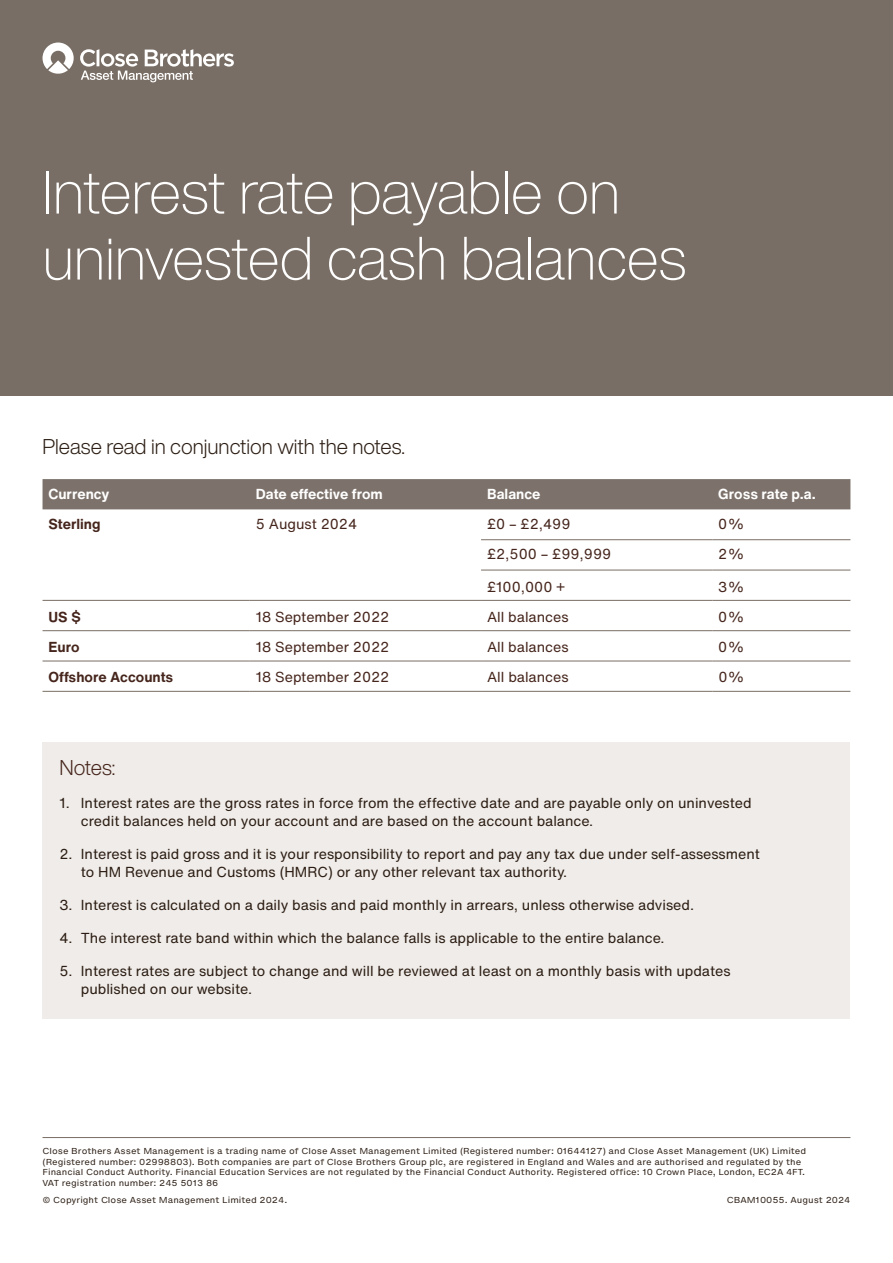
<style>
.page{position:relative;width:893px;height:1263px;background:#fff}
.page>*{position:absolute;margin:0;border:0;box-sizing:border-box;transform-origin:0 0}
.t1{font:200 60px/66px "Helvetica Now Display";color:#fff}
.t2{font:300 21px "Helvetica Now Display";color:#2b1d13}
.t3{font:300 21px "Helvetica Now Display";letter-spacing:-.01em;color:#45251c}
.t4{font:14.25px/18px "Helvetica Now Text";color:#2b1d13}
.t5{font:14.25px "Helvetica Now Text";color:#45251c}
.t6{font:700 14.25px "Helvetica Now Text";color:#fff}
.t7{font:700 14.25px "Helvetica Now Text";color:#45251c}
.t8{font:8.25px/10.5px "Helvetica Now Micro";color:#2b1d13}
</style>
<div class="page">
<div style="left:0;top:0;width:893px;height:395px;background:#796e65"></div>
<div style="left:43px;top:742px;width:807px;height:277px;background:#f0ece9"></div>
<div style="left:43px;top:479px;width:807px;height:30px;background:#7d726b"></div>
<hr style="left:481px;top:539px;width:231px;height:1px;background:#796e65">
<hr style="left:712px;top:539px;width:138px;height:1px;background:#796e65">
<hr style="left:481px;top:570px;width:231px;height:1px;background:#796e65">
<hr style="left:712px;top:570px;width:138px;height:1px;background:#796e65">
<hr style="left:43px;top:600px;width:207px;height:1px;background:#796e65">
<hr style="left:250px;top:600px;width:231px;height:1px;background:#796e65">
<hr style="left:481px;top:600px;width:231px;height:1px;background:#796e65">
<hr style="left:712px;top:600px;width:138px;height:1px;background:#796e65">
<hr style="left:43px;top:630px;width:207px;height:1px;background:#796e65">
<hr style="left:250px;top:630px;width:231px;height:1px;background:#796e65">
<hr style="left:481px;top:630px;width:231px;height:1px;background:#796e65">
<hr style="left:712px;top:630px;width:138px;height:1px;background:#796e65">
<hr style="left:43px;top:661px;width:207px;height:1px;background:#796e65">
<hr style="left:250px;top:661px;width:231px;height:1px;background:#796e65">
<hr style="left:481px;top:661px;width:231px;height:1px;background:#796e65">
<hr style="left:712px;top:661px;width:138px;height:1px;background:#796e65">
<hr style="left:43px;top:691px;width:207px;height:1px;background:#796e65">
<hr style="left:250px;top:691px;width:231px;height:1px;background:#796e65">
<hr style="left:481px;top:691px;width:231px;height:1px;background:#796e65">
<hr style="left:712px;top:691px;width:138px;height:1px;background:#796e65">
<hr style="left:43px;top:1137px;width:807px;height:1px;background:#796e65">
<svg style="left:43px;top:43px;width:31px;height:31px"></svg>
<svg style="left:80px;top:49px;width:154px;height:33px"></svg>
<h1 class="t1" style="left:43px;top:159px;width:646px">Interest rate payable on uninvested cash balances</h1>
<h2 class="t2" style="left:43px;top:432px;width:364px">Please read in conjunction with the notes.</h2>
<p class="t6" style="left:49px;top:484px;width:63px">Currency</p>
<p class="t6" style="left:256px;top:484px;width:129px">Date effective from</p>
<p class="t6" style="left:487px;top:484px;width:55px">Balance</p>
<p class="t6" style="left:718px;top:484px;width:99px">Gross rate p.a.</p>
<p class="t7" style="left:49px;top:514px;width:54px">Sterling</p>
<p class="t5" style="left:256px;top:514px;width:103px">5 August 2024</p>
<p class="t5" style="left:487px;top:514px;width:85px">£0 – £2,499</p>
<p class="t5" style="left:718px;top:514px;width:28px">0%</p>
<p class="t5" style="left:487px;top:544px;width:126px">£2,500 – £99,999</p>
<p class="t5" style="left:718px;top:544px;width:28px">2%</p>
<p class="t5" style="left:487px;top:577px;width:80px">£100,000 +</p>
<p class="t5" style="left:718px;top:577px;width:28px">3%</p>
<p class="t7" style="left:49px;top:607px;width:34px">US $</p>
<p class="t5" style="left:256px;top:607px;width:135px">18 September 2022</p>
<p class="t5" style="left:487px;top:607px;width:83px">All balances</p>
<p class="t5" style="left:718px;top:607px;width:28px">0%</p>
<p class="t7" style="left:49px;top:637px;width:33px">Euro</p>
<p class="t5" style="left:256px;top:637px;width:135px">18 September 2022</p>
<p class="t5" style="left:487px;top:637px;width:83px">All balances</p>
<p class="t5" style="left:718px;top:637px;width:28px">0%</p>
<p class="t7" style="left:49px;top:667px;width:126px">Offshore Accounts</p>
<p class="t5" style="left:256px;top:667px;width:135px">18 September 2022</p>
<p class="t5" style="left:487px;top:667px;width:83px">All balances</p>
<p class="t5" style="left:718px;top:667px;width:28px">0%</p>
<h2 class="t3" style="left:60px;top:753px;width:57px">Notes:</h2>
<p class="t4" style="left:81px;top:794px;width:672px;text-indent:-21px">1. Interest rates are the gross rates in force from the effective date and are payable only on uninvested credit balances held on your account and are based on the account balance.</p>
<p class="t4" style="left:81px;top:845px;width:681px;text-indent:-21px">2. Interest is paid gross and it is your responsibility to report and pay any tax due under self‑assessment to HM Revenue and Customs (HMRC) or any other relevant tax authority.</p>
<p class="t4" style="left:60px;top:896px;width:636px">3. Interest is calculated on a daily basis and paid monthly in arrears, unless otherwise advised.</p>
<p class="t4" style="left:60px;top:929px;width:607px">4. The interest rate band within which the balance falls is applicable to the entire balance.</p>
<p class="t4" style="left:81px;top:962px;width:651px;text-indent:-21px">5. Interest rates are subject to change and will be reviewed at least on a monthly basis with updates published on our website.</p>
<p class="t8" style="left:43px;top:1146px;width:765px">Close Brothers Asset Management is a trading name of Close Asset Management Limited (Registered number: 01644127) and Close Asset Management (UK) Limited (Registered number: 02998803). Both companies are part of Close Brothers Group plc, are registered in England and Wales and are authorised and regulated by the Financial Conduct Authority. Financial Education Services are not regulated by the Financial Conduct Authority. Registered office: 10 Crown Place, London, EC2A 4FT.<br>VAT registration number: 245 5013 86</p>
<p class="t8" style="left:43px;top:1195px;width:246px">© Copyright Close Asset Management Limited 2024.</p>
<p class="t8" style="left:727px;top:1195px;width:125px">CBAM10055. August 2024</p>
</div>
